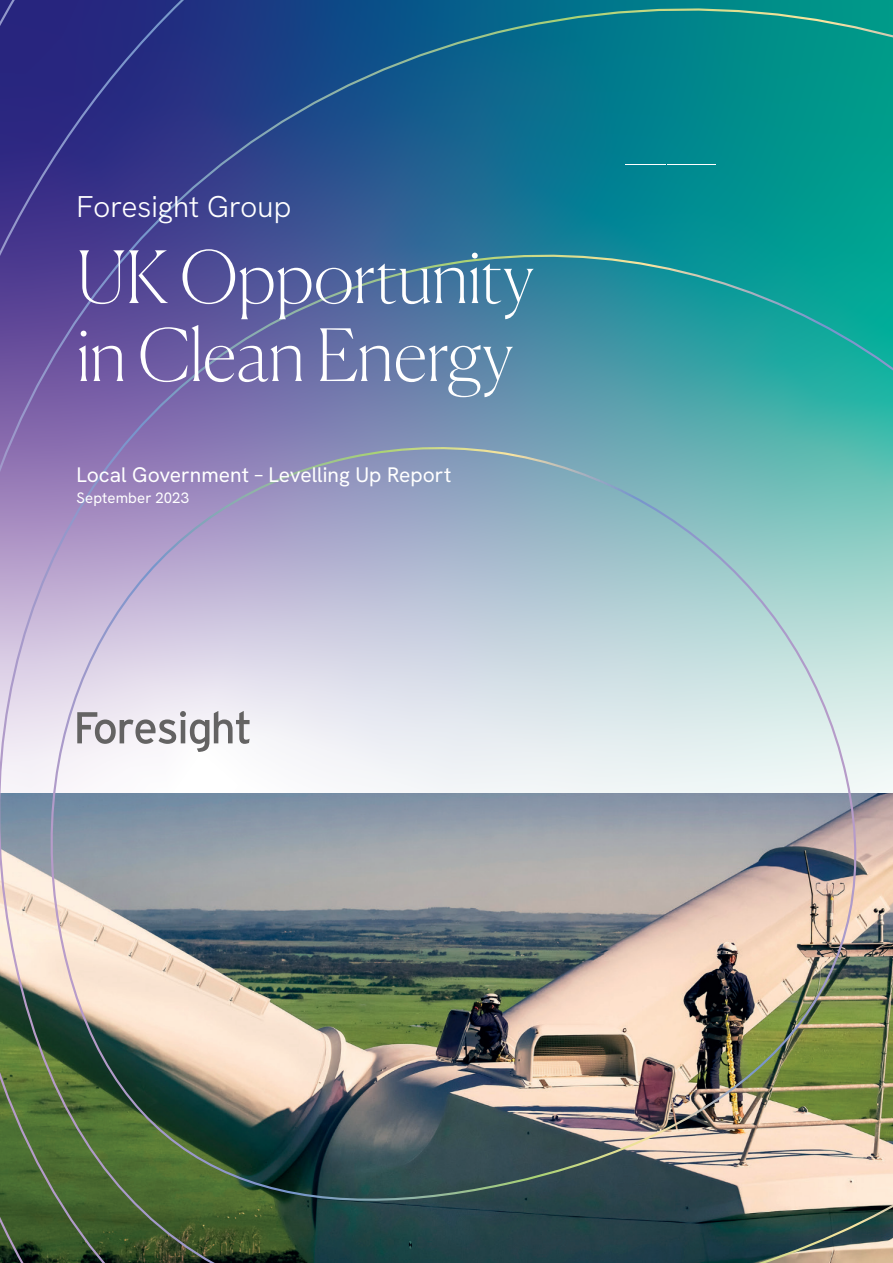
<style>
.page{position:relative;width:893px;height:1263px;background:#fff}
.page>*{position:absolute;margin:0;border:0;box-sizing:border-box;transform-origin:0 0}
.t1{font:100 72px/78px "Canela";letter-spacing:-.015em;color:#fff}
.t2{font:300 30px "Hanken Grotesk";letter-spacing:-.005em;color:#fff}
.t3{font:21px "Hanken Grotesk";color:#fff}
.t4{font:15px "Hanken Grotesk";letter-spacing:.01em;color:#fff}
</style>
<div class="page">
<img style="left:0;top:0;width:893px;height:1263px">
<svg style="left:77px;top:711px;width:173px;height:41px"></svg>
<h2 class="t2" style="left:77px;top:187px;width:216px">Foresight Group</h2>
<h1 class="t1" style="left:77px;top:232px;width:458px">UK Opportunity in Clean Energy</h1>
<p class="t3" style="left:77px;top:462px;width:376px">Local Government – Levelling Up Report</p>
<p class="t4" style="left:77px;top:488px;width:114px">September 2023</p>
</div>
